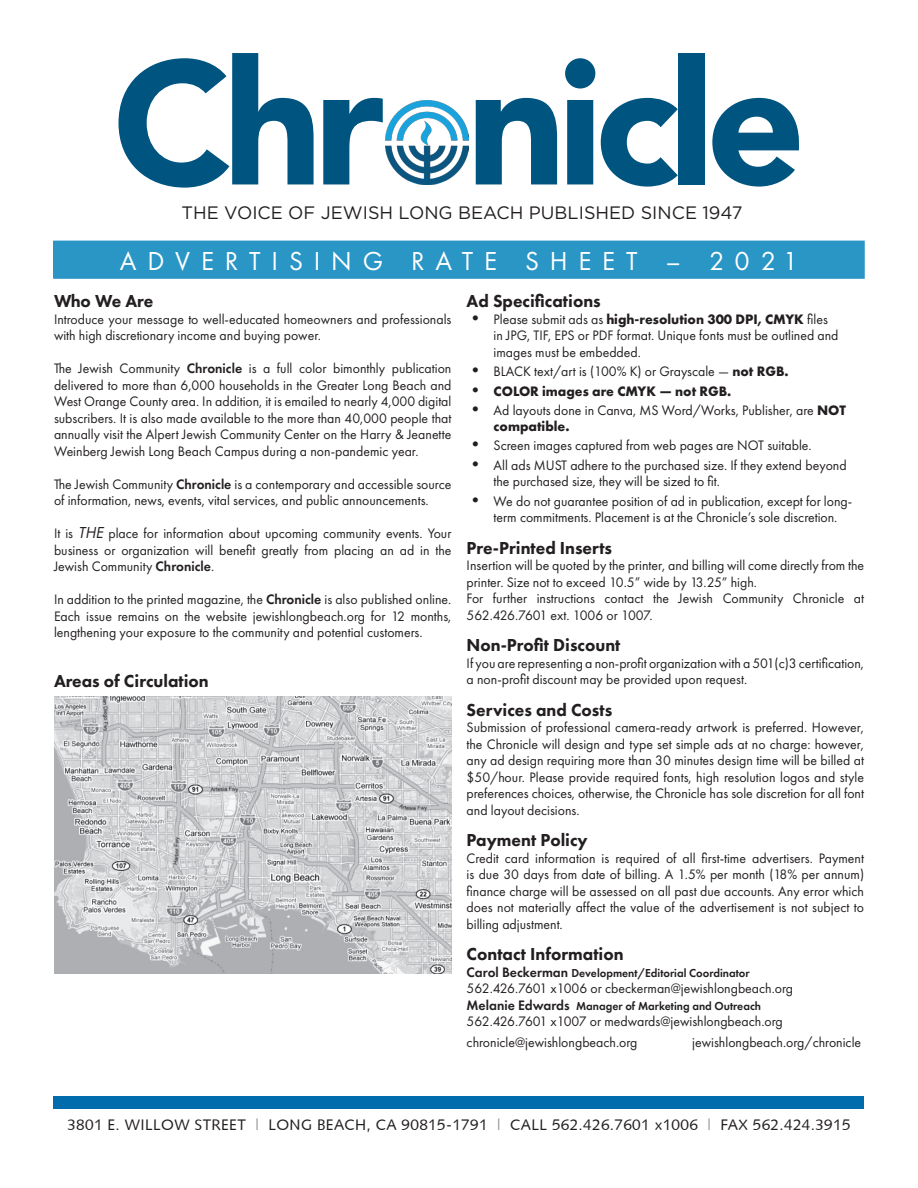
<style>
.page{position:relative;width:918px;height:1188px;background:#fff}
.page>*{position:absolute;margin:0;border:0;box-sizing:border-box;transform-origin:0 0}
.t1{font:27px "Futura PT";letter-spacing:.4em;color:#fff}
.t2{font:800 18px "Futura PT";color:#231f20}
.t3{font:18px "Gotham";color:#231f20}
.t4{font:15.3px "Syntax";letter-spacing:.025em;color:#231f20}
.t5{font:14.25px/16.5px "Futura PT";color:#231f20}
.t6{font:700 14.25px "Futura PT";color:#231f20}
.t7{font:600 12px "Futura PT";color:#231f20}
.s1{font-weight:600}
.s2{font-style:italic;font-size:16.5px}
.s3{font-size:18px}
.s4{font-weight:700}
.s5{font-size:14.25px}
.s6{color:#939598}
</style>
<div class="page">
<div style="left:54px;top:241px;width:810px;height:37px;background:#2996c6"></div>
<div style="left:53px;top:241px;width:812px;height:38px;border:2px solid #2996c6"></div>
<div style="left:54px;top:1096px;width:810px;height:13px;background:#006cae"></div>
<img style="left:54px;top:696px;width:397px;height:277px">
<svg style="left:118px;top:53px;width:196px;height:135px"></svg>
<svg style="left:323px;top:98px;width:60px;height:86px"></svg>
<svg style="left:476px;top:98px;width:81px;height:86px"></svg>
<svg style="left:565px;top:58px;width:30px;height:126px"></svg>
<svg style="left:601px;top:98px;width:77px;height:89px"></svg>
<div style="left:679px;top:53px;width:26px;height:131px;background:#005480"></div>
<svg style="left:712px;top:98px;width:87px;height:89px"></svg>
<img style="left:386px;top:100px;width:82px;height:84px">
<p class="t3" style="left:181px;top:201px;width:563px">THE VOICE OF JEWISH LONG BEACH PUBLISHED SINCE 1947</p>
<p class="t1" style="left:120px;top:245px;width:680px">ADVERTISING RATE SHEET – 2021</p>
<p class="t2" style="left:54px;top:290px;width:101px">Who We Are</p>
<p class="t5" style="left:54px;top:311px;width:399px">Introduce your message to well-educated homeowners and professionals with high discretionary income and buying power.</p>
<p class="t5" style="left:54px;top:360px;width:399px;text-align:justify">The Jewish Community <span class="s1">Chronicle</span> is a full color bimonthly publication delivered to more than 6,000 households in the Greater Long Beach and West Orange County area. In addition, it is emailed to nearly 4,000 digital subscribers. It is also made available to the more than 40,000 people that annually visit the Alpert Jewish Community Center on the Harry &amp; Jeanette Weinberg Jewish Long Beach Campus during a non-pandemic year.</p>
<p class="t5" style="left:54px;top:476px;width:399px">The Jewish Community <span class="s1">Chronicle</span> is a contemporary and accessible source of information, news, events, vital services, and public announcements.</p>
<p class="t5" style="left:54px;top:525px;width:399px;text-align:justify">It is <span class="s2">THE</span> place for information about upcoming community events. Your business or organization will benefit greatly from placing an ad in the Jewish Community <span class="s1">Chronicle</span>.</p>
<p class="t5" style="left:54px;top:591px;width:399px;text-align:justify">In addition to the printed magazine, the <span class="s1">Chronicle</span> is also published online.<br>Each issue remains on the website jewishlongbeach.org for 12 months, lengthening your exposure to the community and potential customers.</p>
<p class="t2" style="left:54px;top:669px;width:156px">Areas of Circulation</p>
<p class="t2" style="left:467px;top:290px;width:135px">Ad Specifications</p>
<p class="t5" style="left:494px;top:311px;width:346px;text-indent:-27px"><span class="s3">•</span> Please submit ads as <span class="s4">high-resolution 300 DPI, CMYK</span> files in JPG, TIF, EPS or PDF format. Unique fonts must be outlined and images must be embedded.</p>
<p class="t5" style="left:467px;top:363px;width:324px"><span class="s3">•</span> BLACK text/art is (100% K) or Grayscale — <span class="s4">not RGB.</span></p>
<p class="t6" style="left:467px;top:382px;width:266px"><span class="s3">•</span> COLOR images are CMYK — not RGB.</p>
<p class="t5" style="left:494px;top:402px;width:354px;line-height:15.8px;text-indent:-27px"><span class="s3">•</span> Ad layouts done in Canva, MS Word/Works, Publisher, are <span class="s4">NOT compatible.</span></p>
<p class="t5" style="left:467px;top:437px;width:347px"><span class="s3">•</span> Screen images captured from web pages are NOT suitable.</p>
<p class="t5" style="left:494px;top:457px;width:355px;text-indent:-27px"><span class="s3">•</span> All ads MUST adhere to the purchased size. If they extend beyond the purchased size, they will be sized to fit.</p>
<p class="t5" style="left:494px;top:493px;width:360px;text-indent:-27px"><span class="s3">•</span> We do not guarantee position of ad in publication, except for long&shy;term commitments. Placement is at the Chronicle’s sole discretion.</p>
<p class="t2" style="left:467px;top:537px;width:147px">Pre-Printed Inserts</p>
<p class="t5" style="left:467px;top:557px;width:399px">Insertion will be quoted by the printer, and billing will come directly from the printer. Size not to exceed 10.5” wide by 13.25” high.</p>
<p class="t5" style="left:467px;top:590px;width:399px">For further instructions contact the Jewish Community Chronicle at<br>562.426.7601 ext. 1006 or 1007.</p>
<p class="t2" style="left:467px;top:634px;width:155px">Non-Profit Discount</p>
<p class="t5" style="left:467px;top:655px;width:399px">If you are representing a non-profit organization with a 501(c)3 certification, a non-profit discount may be provided upon request.</p>
<p class="t2" style="left:467px;top:699px;width:147px">Services and Costs</p>
<p class="t5" style="left:467px;top:719px;width:399px;text-align:justify">Submission of professional camera-ready artwork is preferred. However, the Chronicle will design and type set simple ads at no charge: however, any ad design requiring more than 30 minutes design time will be billed at $50/hour. Please provide required fonts, high resolution logos and style preferences choices, otherwise, the Chronicle has sole discretion for all font and layout decisions.</p>
<p class="t2" style="left:467px;top:829px;width:123px">Payment Policy</p>
<p class="t5" style="left:467px;top:850px;width:399px;text-align:justify">Credit card information is required of all first-time advertisers. Payment is due 30 days from date of billing. A 1.5% per month (18% per annum) finance charge will be assessed on all past due accounts. Any error which does not materially affect the value of the advertisement is not subject to billing adjustment.</p>
<p class="t2" style="left:467px;top:943px;width:159px">Contact Information</p>
<p class="t7" style="left:467px;top:965px;width:285px"><span class="s5">Carol Beckerman</span> Development/Editorial Coordinator</p>
<p class="t5" style="left:467px;top:980px;width:328px">562.426.7601 x1006 or cbeckerman@jewishlongbeach.org</p>
<p class="t7" style="left:467px;top:998px;width:296px"><span class="s5">Melanie Edwards</span> Manager of Marketing and Outreach</p>
<p class="t5" style="left:467px;top:1013px;width:318px">562.426.7601 x1007 or medwards@jewishlongbeach.org</p>
<p class="t5" style="left:467px;top:1034px;width:172px">chronicle@jewishlongbeach.org</p>
<p class="t5" style="left:692px;top:1034px;width:170px">jewishlongbeach.org/chronicle</p>
<p class="t4" style="left:67px;top:1115px;width:785px">3801 E. WILLOW STREET <span class="s6">|</span> LONG BEACH, CA 90815-1791 <span class="s6">|</span> CALL 562.426.7601 x1006 <span class="s6">|</span> FAX 562.424.3915</p>
</div>
